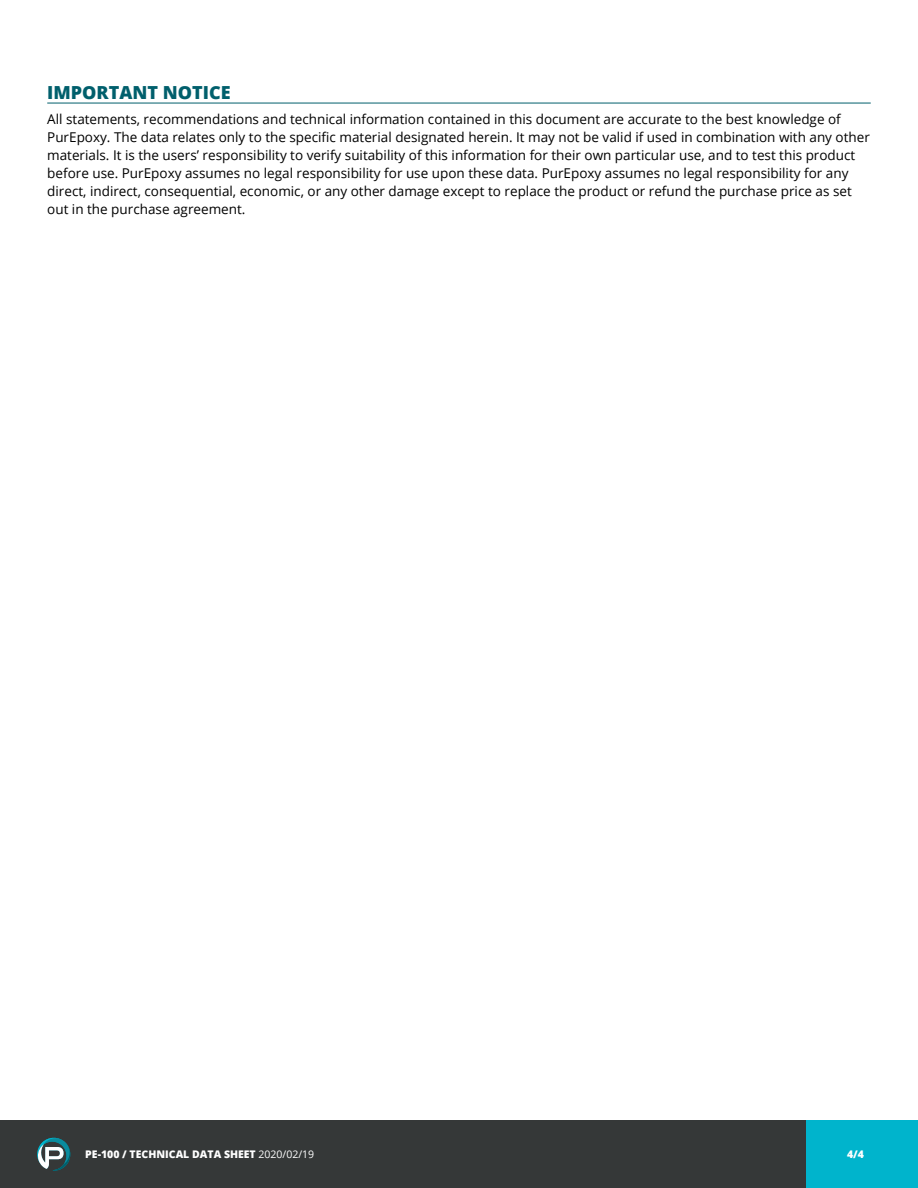
<style>
.page{position:relative;width:918px;height:1188px;background:#fff}
.page>*{position:absolute;margin:0;border:0;box-sizing:border-box;transform-origin:0 0}
.t1{font:800 18px "Open Sans";color:#005f6c}
.t2{font:13.5px/18px "Open Sans";color:#000}
.t3{font:800 10.5px "Open Sans";color:#fff}
.s1{font-weight:400}
</style>
<div class="page">
<div style="left:805px;top:1120px;width:113px;height:68px;background:#00b4cc"></div>
<div style="left:84px;top:1120px;width:722px;height:68px;background:#353838"></div>
<div style="left:0;top:1120px;width:113px;height:68px;background:#353838"></div>
<svg style="left:37px;top:1137px;width:34px;height:34px"></svg>
<hr style="left:47px;top:103px;width:824px;height:1px;background:#005f6c">
<h1 class="t1" style="left:47px;top:79px;width:185px">IMPORTANT NOTICE</h1>
<p class="t2" style="left:47px;top:110px;width:824px">All statements, recommendations and technical information contained in this document are accurate to the best knowledge of PurEpoxy. The data relates only to the specific material designated herein. It may not be valid if used in combination with any other materials. It is the users’ responsibility to verify suitability of this information for their own particular use, and to test this product before use. PurEpoxy assumes no legal responsibility for use upon these data. PurEpoxy assumes no legal responsibility for any direct, indirect, consequential, economic, or any other damage except to replace the product or refund the purchase price as set out in the purchase agreement.</p>
<p class="t3" style="left:85px;top:1146px;width:231px">PE-100 / TECHNICAL DATA SHEET <span class="s1">2020/02/19</span></p>
<p class="t3" style="left:847px;top:1146px;width:18px">4/4</p>
</div>
